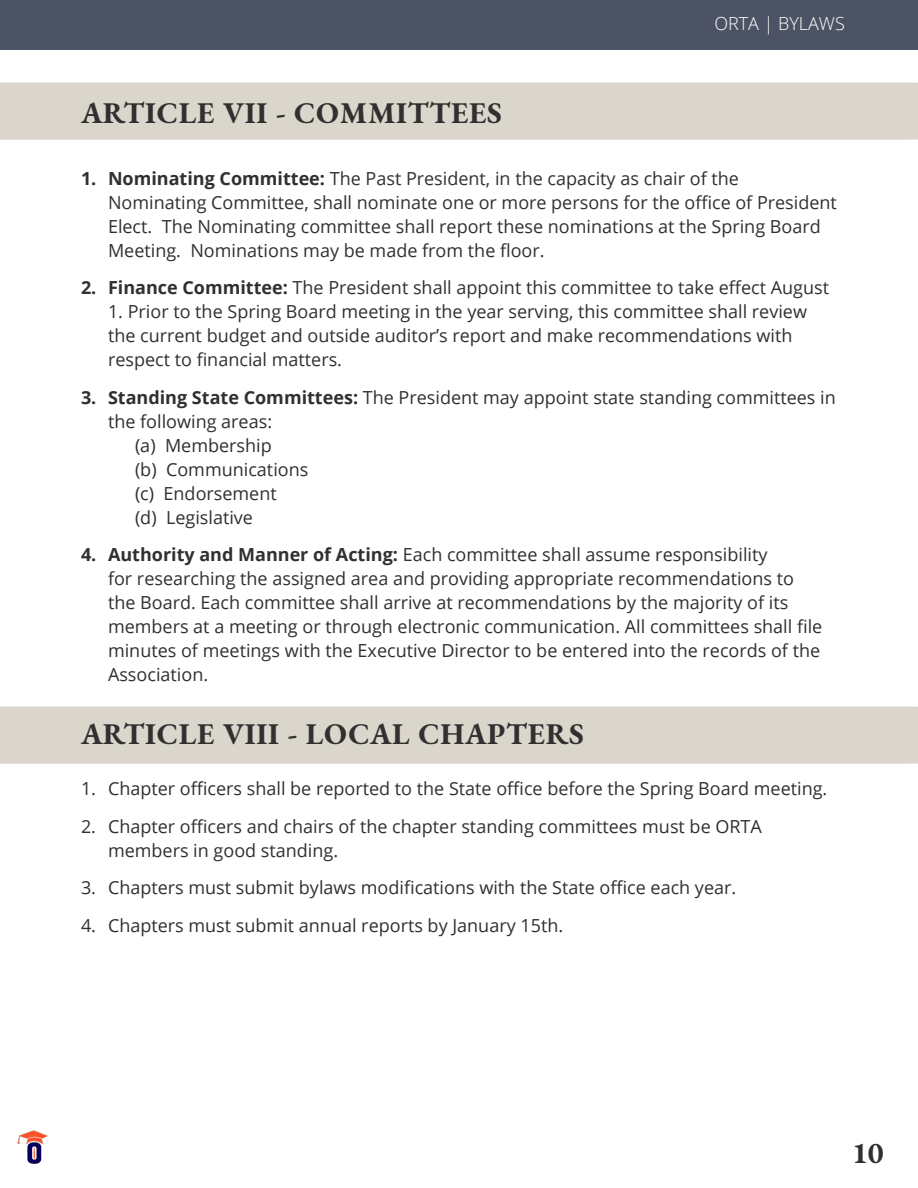
<style>
.page{position:relative;width:918px;height:1188px;background:#fff}
.page>*{position:absolute;margin:0;border:0;box-sizing:border-box;transform-origin:0 0}
.Align_Left_10pt_Size{font:700 30px "EB Garamond";letter-spacing:.025em;color:#312f30}
.t1{font:18px/24px "Open Sans";color:#312f30}
.Align_Left_10pt_Size-2{font:300 18px "Open Sans";color:#fff}
.s1{font-weight:700}
</style>
<div class="page">
<img style="left:17px;top:1130px;width:31px;height:34px">
<div style="left:0;top:707px;width:918px;height:57px;background:#dad6cc"></div>
<div style="left:0;top:83px;width:918px;height:57px;background:#dad6cc"></div>
<div style="left:0;top:0;width:918px;height:50px;background:#4b5364"></div>
<p class="Align_Left_10pt_Size" style="left:81px;top:92px;width:423px">ARTICLE VII - COMMITTEES</p>
<p class="Align_Left_10pt_Size-2" style="left:714px;top:11px;width:132px">ORTA | BYLAWS</p>
<p class="t1" style="left:108px;top:166px;width:731px;text-indent:-27px"><span class="s1">1. Nominating Committee:</span> The Past President, in the capacity as chair of the Nominating Committee, shall nominate one or more persons for the office of President Elect. The Nominating committee shall report these nominations at the Spring Board Meeting. Nominations may be made from the floor.</p>
<p class="t1" style="left:81px;top:275px;width:750px"><span class="s1">2. Finance Committee:</span> The President shall appoint this committee to take effect August</p>
<p class="t1" style="left:108px;top:299px;width:701px">1. Prior to the Spring Board meeting in the year serving, this committee shall review the current budget and outside auditor’s report and make recommendations with respect to financial matters.</p>
<p class="t1" style="left:81px;top:385px;width:756px"><span class="s1">3. Standing State Committees:</span> The President may appoint state standing committees in</p>
<p class="t1" style="left:108px;top:409px;width:166px">the following areas:</p>
<p class="t1" style="left:135px;top:433px;width:138px">(a) Membership</p>
<p class="t1" style="left:135px;top:457px;width:175px">(b) Communications</p>
<p class="t1" style="left:135px;top:481px;width:143px">(c) Endorsement</p>
<p class="t1" style="left:135px;top:505px;width:120px">(d) Legislative</p>
<p class="t1" style="left:108px;top:542px;width:716px;text-indent:-27px"><span class="s1">4. Authority and Manner of Acting:</span> Each committee shall assume responsibility<br>for researching the assigned area and providing appropriate recommendations to the Board. Each committee shall arrive at recommendations by the majority of its members at a meeting or through electronic communication. All committees shall file minutes of meetings with the Executive Director to be entered into the records of the Association.</p>
<p class="Align_Left_10pt_Size" style="left:81px;top:713px;width:505px">ARTICLE VIII - LOCAL CHAPTERS</p>
<p class="t1" style="left:81px;top:776px;width:748px">1. Chapter officers shall be reported to the State office before the Spring Board meeting.</p>
<p class="t1" style="left:108px;top:814px;width:655px;text-indent:-27px">2. Chapter officers and chairs of the chapter standing committees must be ORTA members in good standing.</p>
<p class="t1" style="left:81px;top:875px;width:657px">3. Chapters must submit bylaws modifications with the State office each year.</p>
<p class="t1" style="left:81px;top:913px;width:484px">4. Chapters must submit annual reports by January 15th.</p>
<h1 class="Align_Left_10pt_Size" style="left:852px;top:1132px;width:33px">10</h1>
</div>
